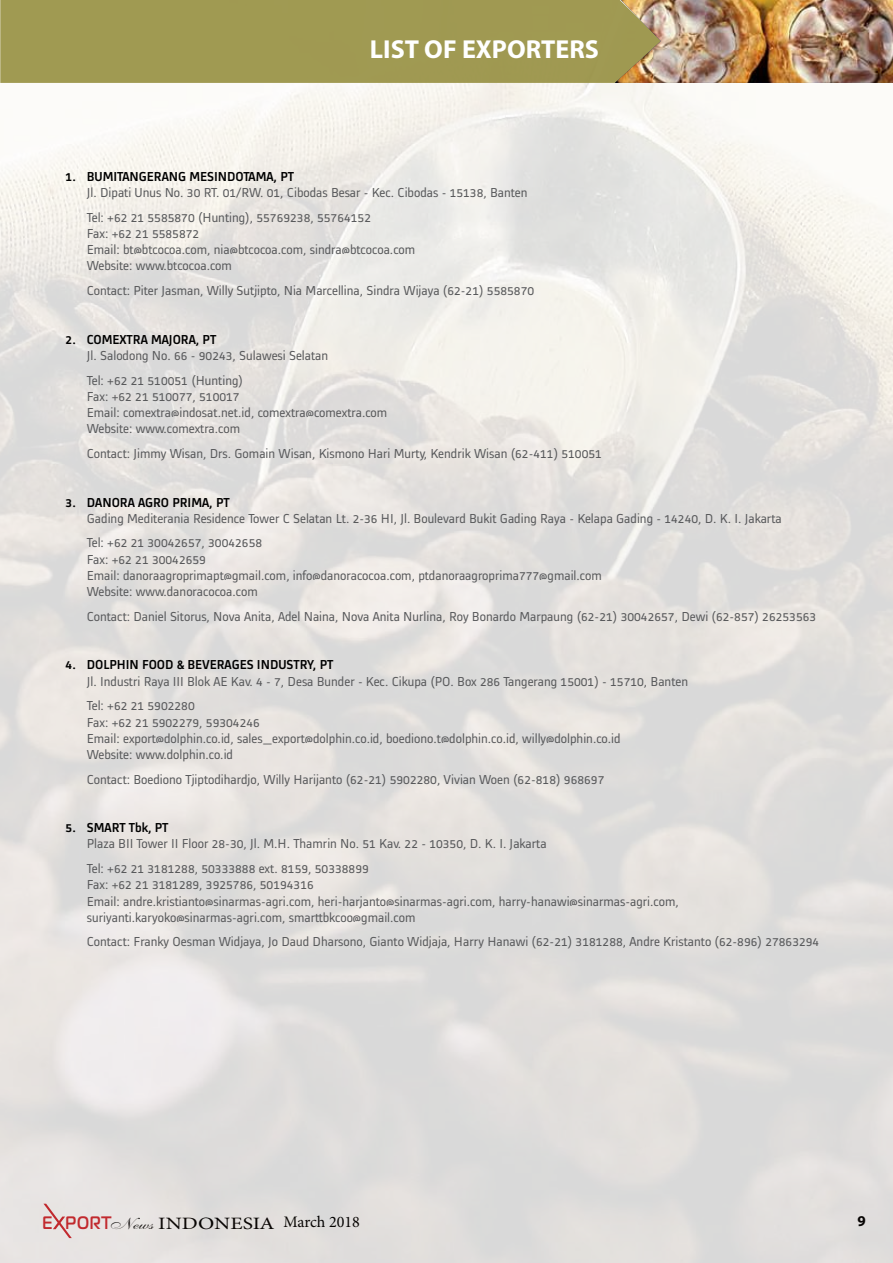
<style>
.page{position:relative;width:893px;height:1263px;background:#fff}
.page>*{position:absolute;margin:0;border:0;box-sizing:border-box;transform-origin:0 0}
.t1{font:700 26.1px "Myriad Pro";color:#fff}
.t2{font:17.4px "Minion Pro";color:#000;scale:1.25 1}
.t3{font:700 15px "Myriad Pro";color:#000}
.t4{font:13.5px/16.2px "Alstom";color:#58595b}
.t5{font:500 13.5px "Alstom";color:#000}
.s1{font-family:"Magistral C";font-weight:700;font-size:18px;color:#d2232a}
.s2{font-family:"Allegro";font-size:16.05px}
</style>
<div class="page">
<img style="left:0;top:83px;width:893px;height:1180px">
<div style="left:0;top:0;width:615px;height:83px;background:#a09a52"></div>
<img style="left:615px;top:0;width:278px;height:83px">
<h1 class="t1" style="left:370px;top:32px;width:231px">LIST OF EXPORTERS</h1>
<p class="t5" style="left:66px;top:167px;width:230px">1. BUMITANGERANG MESINDOTAMA, PT</p>
<p class="t4" style="left:87px;top:179px;width:442px;line-height:24.8px">Jl. Dipati Unus No. 30 RT. 01/RW. 01, Cibodas Besar - Kec. Cibodas - 15138, Banten<br>Tel: +62 21 5585870 (Hunting), 55769238, 55764152</p>
<p class="t4" style="left:87px;top:224px;width:330px">Fax: +62 21 5585872<br>Email: bt@btcocoa.com, nia@btcocoa.com, sindra@btcocoa.com<br>Website: www.btcocoa.com</p>
<p class="t4" style="left:87px;top:281px;width:449px">Contact: Piter Jasman, Willy Sutjipto, Nia Marcellina, Sindra Wijaya (62-21) 5585870</p>
<p class="t5" style="left:66px;top:330px;width:152px">2. COMEXTRA MAJORA, PT</p>
<p class="t4" style="left:87px;top:342px;width:243px;line-height:24.8px">Jl. Salodong No. 66 - 90243, Sulawesi Selatan<br>Tel: +62 21 510051 (Hunting)</p>
<p class="t4" style="left:87px;top:387px;width:302px">Fax: +62 21 510077, 510017<br>Email: comextra@indosat.net.id, comextra@comextra.com<br>Website: www.comextra.com</p>
<p class="t4" style="left:87px;top:444px;width:517px">Contact: Jimmy Wisan, Drs. Gomain Wisan, Kismono Hari Murty, Kendrik Wisan (62-411) 510051</p>
<p class="t5" style="left:66px;top:493px;width:166px">3. DANORA AGRO PRIMA, PT</p>
<p class="t4" style="left:87px;top:505px;width:696px;line-height:24.8px">Gading Mediterania Residence Tower C Selatan Lt. 2-36 HI, Jl. Boulevard Bukit Gading Raya - Kelapa Gading - 14240, D. K. I. Jakarta<br>Tel: +62 21 30042657, 30042658</p>
<p class="t4" style="left:87px;top:550px;width:516px">Fax: +62 21 30042659<br>Email: danoraagroprimapt@gmail.com, info@danoracocoa.com, ptdanoraagroprima777@gmail.com<br>Website: www.danoracocoa.com</p>
<p class="t4" style="left:87px;top:607px;width:731px">Contact: Daniel Sitorus, Nova Anita, Adel Naina, Nova Anita Nurlina, Roy Bonardo Marpaung (62-21) 30042657, Dewi (62-857) 26253563</p>
<p class="t5" style="left:66px;top:655px;width:269px">4. DOLPHIN FOOD &amp; BEVERAGES INDUSTRY, PT</p>
<p class="t4" style="left:87px;top:668px;width:603px;line-height:24.8px">Jl. Industri Raya III Blok AE Kav. 4 - 7, Desa Bunder - Kec. Cikupa (PO. Box 286 Tangerang 15001) - 15710, Banten<br>Tel: +62 21 5902280</p>
<p class="t4" style="left:87px;top:713px;width:535px">Fax: +62 21 5902279, 59304246<br>Email: export@dolphin.co.id, sales_export@dolphin.co.id, boediono.t@dolphin.co.id, willy@dolphin.co.id<br>Website: www.dolphin.co.id</p>
<p class="t4" style="left:87px;top:770px;width:519px">Contact: Boediono Tjiptodihardjo, Willy Harijanto (62-21) 5902280, Vivian Woen (62-818) 968697</p>
<p class="t5" style="left:66px;top:818px;width:104px">5. SMART Tbk, PT</p>
<p class="t4" style="left:87px;top:830px;width:461px;line-height:24.8px">Plaza BII Tower II Floor 28-30, Jl. M.H. Thamrin No. 51 Kav. 22 - 10350, D. K. I. Jakarta<br>Tel: +62 21 3181288, 50333888 ext. 8159, 50338899</p>
<p class="t4" style="left:87px;top:876px;width:593px">Fax: +62 21 3181289, 3925786, 50194316<br>Email: andre.kristianto@sinarmas-agri.com, heri-harjanto@sinarmas-agri.com, harry-hanawi@sinarmas-agri.com, suriyanti.karyoko@sinarmas-agri.com, smarttbkcoo@gmail.com</p>
<p class="t4" style="left:87px;top:933px;width:734px">Contact: Franky Oesman Widjaya, Jo Daud Dharsono, Gianto Widjaja, Harry Hanawi (62-21) 3181288, Andre Kristanto (62-896) 27863294</p>
<p class="t2" style="left:43px;top:1212px;width:255px"><span class="s1">E PORT</span><span class="s2">News</span> INDONESIA <sup>March</sup> <sup>2018</sup></p>
<p class="t3" style="left:857px;top:1211px;width:10px">9</p>
</div>
